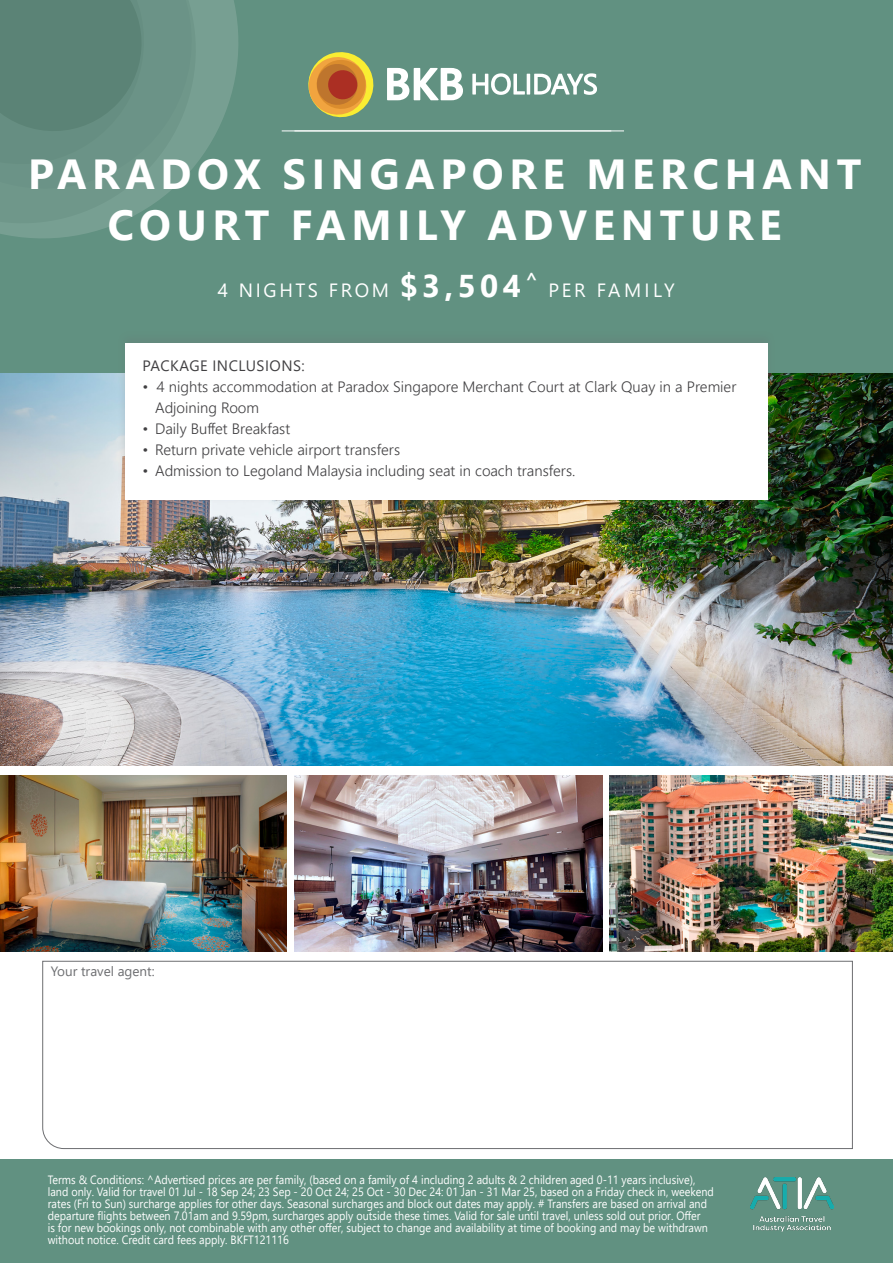
<style>
.page{position:relative;width:893px;height:1263px;background:#fff}
.page>*{position:absolute;margin:0;border:0;box-sizing:border-box;transform-origin:0 0}
.t1{font:700 42px/51px "Segoe UI";letter-spacing:.135em;color:#fff;text-align:center}
.t2{font:19.2px "Segoe UI";letter-spacing:.14em;color:#fff}
.t3{font:300 15px/21px "Segoe UI";color:#414042}
.t4{font:15px "Segoe UI";letter-spacing:.035em;color:#414042}
.t5{font:13.5px "Segoe UI";color:#6d6e71}
.t6{font:12px/12px "Segoe UI";color:#fff;scale:.9 1}
.s1{font-weight:700;font-size:31.5px}
</style>
<div class="page">
<img style="left:0;top:373px;width:893px;height:392px">
<svg style="left:42px;top:961px;width:811px;height:188px"></svg>
<div style="left:0;top:0;width:893px;height:373px;background:#619181"></div>
<svg style="left:220px;top:0;width:18px;height:124px;fill:#779f92"></svg>
<svg style="left:0;top:0;width:220px;height:238px;fill:#6f978a"></svg>
<svg style="left:0;top:0;width:213px;height:210px"></svg>
<hr style="left:282px;top:131px;width:329px;height:1px;background:#fff">
<div style="left:0;top:1159px;width:893px;height:104px;background:#619181"></div>
<img style="left:750px;top:1177px;width:83px;height:55px">
<img style="left:294px;top:775px;width:308px;height:176px">
<img style="left:0;top:775px;width:286px;height:176px">
<img style="left:609px;top:775px;width:284px;height:176px">
<svg style="left:387px;top:68px;width:76px;height:32px"></svg>
<svg style="left:472px;top:73px;width:53px;height:22px"></svg>
<hr style="left:527px;top:74px;width:3px;height:21px;background:#fff">
<svg style="left:534px;top:73px;width:63px;height:22px"></svg>
<svg style="left:308px;top:52px;width:66px;height:65px"></svg>
<hr style="left:294px;top:131px;width:330px;height:1px;background:#fff">
<div style="left:117px;top:331px;width:659px;height:173px;background:#6d6e71;opacity:.25"></div>
<div style="left:125px;top:343px;width:643px;height:157px;background:#fff"></div>
<h1 class="t1" style="left:28px;top:145px;width:835px">PARADOX SINGAPORE MERCHANT<br>COURT FAMILY ADVENTURE</h1>
<h2 class="t2" style="left:218px;top:272px;width:322px">4 NIGHTS FROM <span class="s1">$3,504</span><sup>^</sup></h2>
<h2 class="t2" style="left:548px;top:272px;width:128px">PER FAMILY</h2>
<p class="t4" style="left:143px;top:351px;width:164px">PACKAGE INCLUSIONS:</p>
<p class="t3" style="left:155px;top:375px;width:583px;text-indent:-13px">• 4 nights accommodation at Paradox Singapore Merchant Court at Clark Quay in a Premier<br>Adjoining Room</p>
<p class="t3" style="left:142px;top:417px;width:149px">• Daily Buffet Breakfast</p>
<p class="t3" style="left:142px;top:438px;width:259px">• Return private vehicle airport transfers</p>
<p class="t3" style="left:142px;top:459px;width:435px">• Admission to Legoland Malaysia including seat in coach transfers.</p>
<p class="t5" style="left:51px;top:958px;width:105px">Your travel agent:</p>
<p class="t6" style="left:48px;top:1172px;width:742px">Terms &amp; Conditions: ^Advertised prices are per family, (based on a family of 4 including 2 adults &amp; 2 children aged 0-11 years inclusive), land only. Valid for travel 01 Jul - 18 Sep 24; 23 Sep - 20 Oct 24; 25 Oct - 30 Dec 24: 01 Jan - 31 Mar 25, based on a Friday check in, weekend rates (Fri to Sun) surcharge applies for other days. Seasonal surcharges and block out dates may apply. # Transfers are based on arrival and departure flights between 7.01am and 9.59pm, surcharges apply outside these times. Valid for sale until travel, unless sold out prior. Offer<br>is for new bookings only, not combinable with any other offer, subject to change and availability at time of booking and may be withdrawn without notice. Credit card fees apply. BKFT121116</p>
</div>
